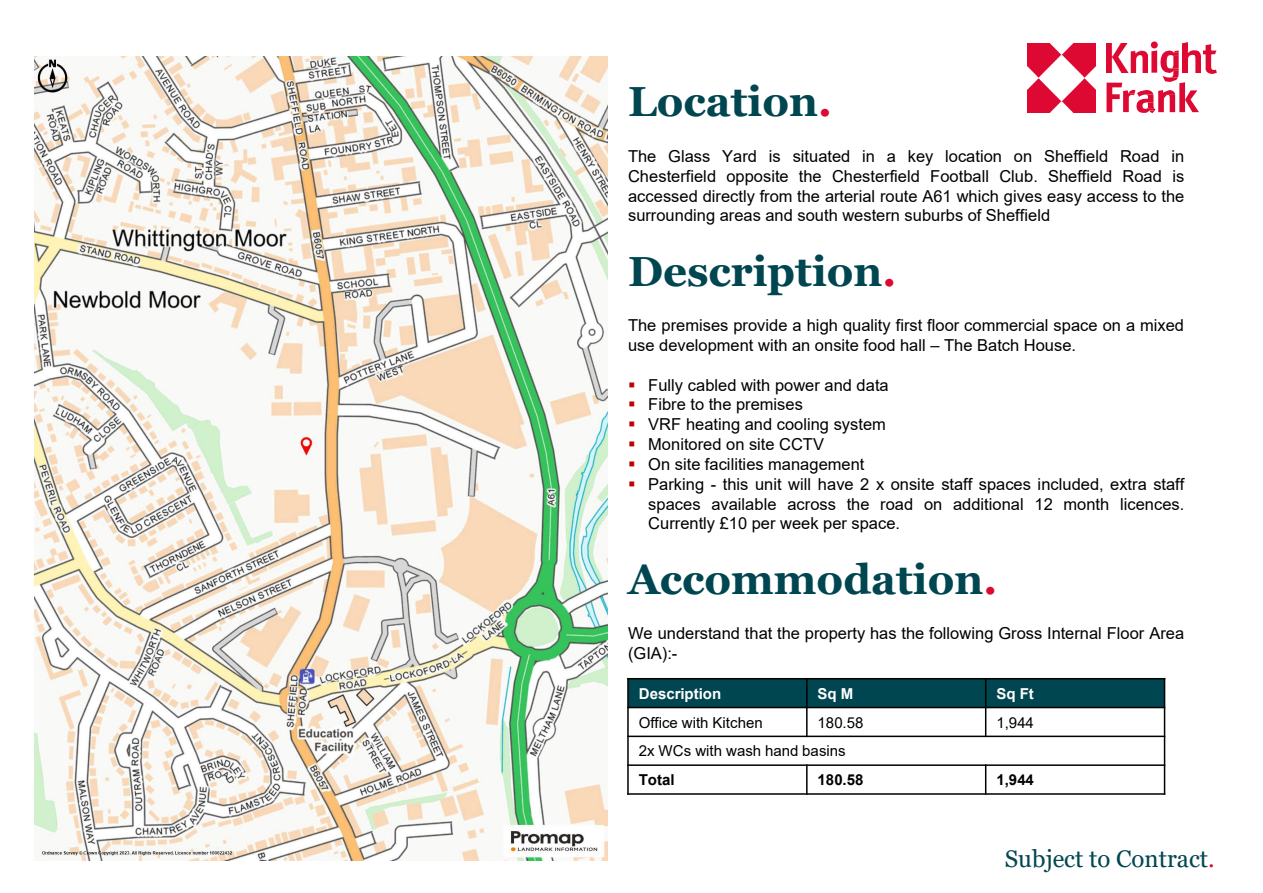
<style>
.page{position:relative;width:1263px;height:893px;background:#fff}
.page>*{position:absolute;margin:0;border:0;box-sizing:border-box;transform-origin:0 0}
.t1{font:700 42px "Georgia";color:#004650}
.t2{font:24px "Georgia";color:#004650}
.t3{font:16.5px/19.8px "Arial";color:#000;text-align:justify}
.t4{font:15px "Arial";color:#000}
.t5{font:700 15px "Arial";color:#fff}
.t6{font:700 15px "Arial";color:#000}
.s1{color:#dd0932}
.s2{color:#c00000}
</style>
<div class="page">
<img style="left:34px;top:57px;width:574px;height:803px">
<img style="left:1028px;top:43px;width:68px;height:69px">
<img style="left:1204px;top:45px;width:13px;height:28px">
<img style="left:1199px;top:51px;width:2px;height:22px">
<svg style="left:1107px;top:41px;width:92px;height:72px"></svg>
<div style="left:628px;top:678px;width:179px;height:29px;background:#004650"></div>
<div style="left:807px;top:678px;width:179px;height:29px;background:#004650"></div>
<div style="left:986px;top:678px;width:179px;height:29px;background:#004650"></div>
<hr style="left:806px;top:678px;width:2px;height:59px;background:#000">
<hr style="left:806px;top:764px;width:2px;height:30px;background:#000">
<hr style="left:985px;top:678px;width:1px;height:59px;background:#000">
<hr style="left:985px;top:764px;width:1px;height:30px;background:#000">
<hr style="left:627px;top:706px;width:538px;height:2px;background:#000">
<hr style="left:627px;top:735px;width:538px;height:2px;background:#000">
<hr style="left:627px;top:764px;width:538px;height:2px;background:#000">
<hr style="left:627px;top:678px;width:2px;height:116px;background:#000">
<hr style="left:1164px;top:678px;width:1px;height:116px;background:#000">
<hr style="left:627px;top:678px;width:538px;height:1px;background:#000">
<hr style="left:627px;top:793px;width:538px;height:1px;background:#000">
<p class="t1" style="left:628px;top:75px;width:205px">Location<span class="s1">.</span></p>
<p class="t3" style="left:628px;top:146px;width:558px">The Glass Yard is situated in a key location on Sheffield Road in Chesterfield opposite the Chesterfield Football Club. Sheffield Road is accessed directly from the arterial route A61 which gives easy access to the surrounding areas and south western suburbs of Sheffield</p>
<p class="t1" style="left:628px;top:244px;width:270px">Description<span class="s1">.</span></p>
<p class="t3" style="left:628px;top:315px;width:557px">The premises provide a high quality first floor commercial space on a mixed use development with an onsite food hall – The Batch House.</p>
<p class="t3" style="left:628px;top:375px;width:262px"><span class="s2">▪</span> Fully cabled with power and data</p>
<p class="t3" style="left:628px;top:394px;width:176px"><span class="s2">▪</span> Fibre to the premises</p>
<p class="t3" style="left:628px;top:414px;width:259px"><span class="s2">▪</span> VRF heating and cooling system</p>
<p class="t3" style="left:628px;top:434px;width:197px"><span class="s2">▪</span> Monitored on site CCTV</p>
<p class="t3" style="left:628px;top:454px;width:238px"><span class="s2">▪</span> On site facilities management</p>
<p class="t3" style="left:648px;top:474px;width:537px;text-indent:-20px"><span class="s2">▪</span> Parking - this unit will have 2 x onsite staff spaces included, extra staff spaces available across the road on additional 12 month licences.<br>Currently £10 per week per space.</p>
<p class="t1" style="left:628px;top:552px;width:371px">Accommodation<span class="s1">.</span></p>
<p class="t3" style="left:628px;top:623px;width:558px">We understand that the property has the following Gross Internal Floor Area (GIA):-</p>
<p class="t5" style="left:639px;top:683px;width:84px">Description</p>
<p class="t5" style="left:818px;top:683px;width:37px">Sq M</p>
<p class="t5" style="left:996px;top:683px;width:39px">Sq Ft</p>
<p class="t4" style="left:639px;top:712px;width:125px">Office with Kitchen</p>
<p class="t4" style="left:818px;top:712px;width:47px">180.58</p>
<p class="t4" style="left:996px;top:712px;width:39px">1,944</p>
<p class="t4" style="left:639px;top:740px;width:208px">2x WCs with wash hand basins</p>
<p class="t6" style="left:639px;top:769px;width:37px">Total</p>
<p class="t6" style="left:818px;top:769px;width:47px">180.58</p>
<p class="t6" style="left:996px;top:769px;width:39px">1,944</p>
<p class="t2" style="left:1005px;top:844px;width:211px">Subject to Contract<span class="s1">.</span></p>
</div>
